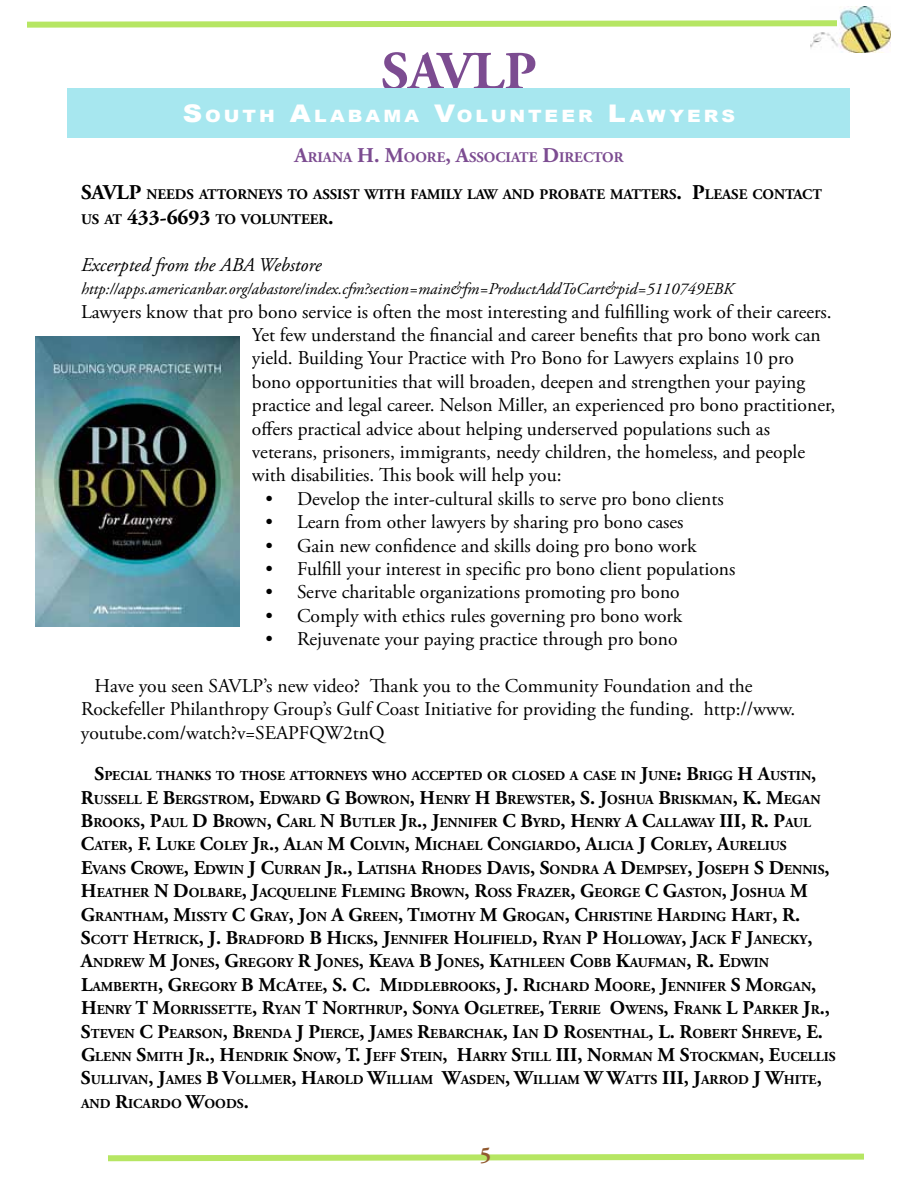
<style>
.page{position:relative;width:918px;height:1188px;background:#fff}
.page>*{position:absolute;margin:0;border:0;box-sizing:border-box;transform-origin:0 0}
.t1{font:700 54px "Adobe Garamond Pro";color:#7c4c91}
.t2{font:700 22.05px "Adobe Garamond Pro";color:#91592f;scale:.95 1}
.t3{font:19.5px/23.4px "Adobe Garamond Pro";color:#000}
.t4{font:italic 19.5px "Adobe Garamond Pro";color:#000}
.t5{font:900 16.95px "Arial";letter-spacing:.16em;color:#fff;scale:1.11 1}
.t6{font:italic 16.5px "Adobe Garamond Pro";color:#000}
.t7{font:700 14.7px/25.2px "Adobe Garamond Pro";color:#000}
.t8{font:700 14.7px "Adobe Garamond Pro";color:#7c4c91}
.t9{font:700 13.65px/23.4px "Adobe Garamond Pro";color:#000}
.s1{font-size:24.3px}
.s2{font-size:21px}
.s3{font-size:19.5px}
</style>
<div class="page">
<svg style="left:108px;top:1153px;width:756px;height:9px"></svg>
<img style="left:810px;top:7px;width:81px;height:46px">
<svg style="left:27px;top:17px;width:816px;height:14px"></svg>
<div style="left:68px;top:88px;width:782px;height:49px;background:#a7e7ef"></div>
<img style="left:36px;top:337px;width:204px;height:289px">
<h1 class="t1" style="left:381px;top:40px;width:157px">SAVLP</h1>
<p class="t5" style="left:183px;top:104px;width:498px"><span class="s1">S</span>OUTH <span class="s1">A</span>LABAMA <span class="s1">V</span>OLUNTEER <span class="s1">L</span> AWYERS</p>
<p class="t8" style="left:295px;top:149px;width:330px"><span class="s2">A</span>RIANA <span class="s2">H. M</span>OORE<span class="s2">, A</span>SSOCIATE <span class="s2">D</span>IRECTOR</p>
<p class="t7" style="left:81px;top:182px;width:742px"><span class="s2">SAVLP</span> NEEDS ATTORNEYS TO ASSIST WITH FAMILY LAW AND PROBATE MATTERS<span class="s2">. P</span>LEASE CONTACT<br>US AT <span class="s2">433-6693</span> TO VOLUNTEER<span class="s2">.</span></p>
<h3 class="t4" style="left:81px;top:253px;width:242px">Excerpted from the ABA Webstore</h3>
<p class="t6" style="left:81px;top:279px;width:654px">http://apps.americanbar.org/abastore/index.cfm?section=main&amp;fm=ProductAddToCart&amp;pid=5110749EBK</p>
<p class="t3" style="left:252px;top:300px;width:585px;text-indent:-171px">Lawyers know that pro bono service is often the most interesting and fulfilling work of their careers.<br>Yet few understand the financial and career benefits that pro bono work can yield. Building Your Practice with Pro Bono for Lawyers explains 10 pro bono opportunities that will broaden, deepen and strengthen your paying practice and legal career. Nelson Miller, an experienced pro bono practitioner, offers practical advice about helping underserved populations such as veterans, prisoners, immigrants, needy children, the homeless, and people with disabilities. This book will help you:</p>
<h3 class="t3" style="left:265px;top:488px;width:460px">• Develop the inter-cultural skills to serve pro bono clients</h3>
<h3 class="t3" style="left:265px;top:511px;width:420px">• Learn from other lawyers by sharing pro bono cases</h3>
<h3 class="t3" style="left:265px;top:534px;width:432px">• Gain new confidence and skills doing pro bono work</h3>
<h3 class="t3" style="left:265px;top:558px;width:471px">• Fulfill your interest in specific pro bono client populations</h3>
<h3 class="t3" style="left:265px;top:581px;width:416px">• Serve charitable organizations promoting pro bono</h3>
<h3 class="t3" style="left:265px;top:605px;width:418px">• Comply with ethics rules governing pro bono work</h3>
<h3 class="t3" style="left:265px;top:628px;width:414px">• Rejuvenate your paying practice through pro bono</h3>
<h3 class="t3" style="left:81px;top:675px;width:716px;text-indent:13px">Have you seen SAVLP’s new video? Thank you to the Community Foundation and the<br>Rockefeller Philanthropy Group’s Gulf Coast Initiative for providing the funding. http://www. youtube.com/watch?v=SEAPFQW2tnQ</h3>
<p class="t9" style="left:81px;top:764px;width:756px;text-indent:14px"><span class="s3">S</span>PECIAL THANKS TO THOSE ATTORNEYS WHO ACCEPTED OR CLOSED A CASE IN <span class="s3">J</span>UNE<span class="s3">: B</span>RIGG <span class="s3">H A</span>USTIN<span class="s3">, R</span>USSELL <span class="s3">E B</span>ERGSTROM<span class="s3">, E</span>DWARD <span class="s3">G B</span>OWRON<span class="s3">, H</span>ENRY <span class="s3">H B</span>REWSTER<span class="s3">, S. J</span>OSHUA <span class="s3">B</span>RISKMAN<span class="s3">, K. M</span>EGAN <span class="s3">B</span>ROOKS<span class="s3">, P</span>AUL <span class="s3">D B</span>ROWN<span class="s3">, C</span>ARL <span class="s3">N B</span>UTLER <span class="s3">J</span>R<span class="s3">., J</span>ENNIFER <span class="s3">C B</span>YRD<span class="s3">, H</span>ENRY <span class="s3">A C</span>ALLAWAY <span class="s3">III , R. P</span>AUL <span class="s3">C</span>ATER<span class="s3">, F. L</span>UKE <span class="s3">C</span>OLEY <span class="s3">J</span>R<span class="s3">., A</span>LAN <span class="s3">M C</span>OLVIN<span class="s3">, M</span>ICHAEL <span class="s3">C</span>ONGIARDO<span class="s3">, A</span>LICIA <span class="s3">J C</span>ORLEY<span class="s3">, A</span>URELIUS<br><span class="s3">E</span>VANS <span class="s3">C</span>ROWE<span class="s3">, E</span>DWIN <span class="s3">J C</span>URRAN <span class="s3">J</span>R<span class="s3">., L</span>ATISHA <span class="s3">R</span>HODES <span class="s3">D</span>AVIS<span class="s3">, S</span>ONDRA <span class="s3">A D</span>EMPSEY<span class="s3">, J</span>OSEPH <span class="s3">S D</span>ENNIS<span class="s3">, H</span>EATHER <span class="s3">N D</span>OLBARE<span class="s3">, J</span>ACQUELINE <span class="s3">F</span>LEMING <span class="s3">B</span>ROWN<span class="s3">, R</span>OSS <span class="s3">F</span>RAZER<span class="s3">, G</span>EORGE <span class="s3">C G</span>ASTON<span class="s3">, J</span>OSHUA <span class="s3">M G</span>RANTHAM<span class="s3">, M</span>ISSTY <span class="s3">C G</span>RAY<span class="s3">, J</span>ON <span class="s3">A G</span>REEN<span class="s3">, T</span>IMOTHY <span class="s3">M G</span>ROGAN<span class="s3">, C</span>HRISTINE <span class="s3">H</span>ARDING <span class="s3">H</span>ART<span class="s3">, R.<br>S</span>COTT <span class="s3">H</span>ETRICK<span class="s3">, J. B</span>RADFORD <span class="s3">B H</span>ICKS<span class="s3">, J</span>ENNIFER <span class="s3">H</span>OLIFIELD<span class="s3">, R</span>YAN <span class="s3">P H</span>OLLOWAY<span class="s3">, J</span>ACK <span class="s3">F J</span>ANECKY<span class="s3">, A</span>NDREW <span class="s3">M J</span>ONES<span class="s3">, G</span>REGORY <span class="s3">R J</span>ONES<span class="s3">, K</span>EAVA <span class="s3">B J</span>ONES<span class="s3">, K</span>ATHLEEN <span class="s3">C</span>OBB <span class="s3">K</span>AUFMAN<span class="s3">, R. E</span>DWIN <span class="s3">L</span>AMBERTH<span class="s3">, G</span>REGORY <span class="s3">B M</span>C<span class="s3">A</span>TEE<span class="s3">, S. C. M</span>IDDLEBROOKS<span class="s3">, J. R</span>ICHARD <span class="s3">M</span>OORE<span class="s3">, J</span>ENNIFER <span class="s3">S M</span>ORGAN<span class="s3">, H</span>ENRY <span class="s3">T M</span>ORRISSETTE<span class="s3">, R</span>YAN <span class="s3">T N</span>ORTHRUP<span class="s3">, S</span>ONYA <span class="s3">O</span>GLETREE<span class="s3">, T</span>ERRIE <span class="s3">O</span>WENS<span class="s3">, F</span>RANK <span class="s3">L P</span>ARKER <span class="s3">J</span>R<span class="s3">., S</span>TEVEN <span class="s3">C P</span>EARSON<span class="s3">, B</span>RENDA <span class="s3">J P</span>IERCE<span class="s3">, J</span>AMES <span class="s3">R</span>EBARCHAK<span class="s3">, I</span>AN <span class="s3">D R</span>OSENTHAL<span class="s3">, L. R</span>OBERT <span class="s3">S</span>HREVE<span class="s3">, E.<br>G</span>LENN <span class="s3">S</span>MITH <span class="s3">J</span>R<span class="s3">., H</span>ENDRIK <span class="s3">S</span>NOW<span class="s3">, T. J</span>EFF <span class="s3">S</span>TEIN<span class="s3">, H</span>ARRY <span class="s3">S</span>TILL <span class="s3">III, N</span>ORMAN <span class="s3">M S</span>TOCKMAN<span class="s3">, E</span>UCELLIS <span class="s3">S</span>ULLIVAN<span class="s3">, J</span>AMES <span class="s3">B V</span>OLLMER<span class="s3">, H</span>AROLD <span class="s3">W</span>ILLIAM <span class="s3">W</span>ASDEN<span class="s3">, W</span>ILLIAM <span class="s3">W W</span>ATTS <span class="s3">III , J</span>ARROD <span class="s3">J W</span>HITE<span class="s3">, </span>AND <span class="s3">R</span>ICARDO <span class="s3">W</span>OODS<span class="s3">.</span></p>
<h2 class="t2" style="left:480px;top:1142px;width:13px">5</h2>
</div>
